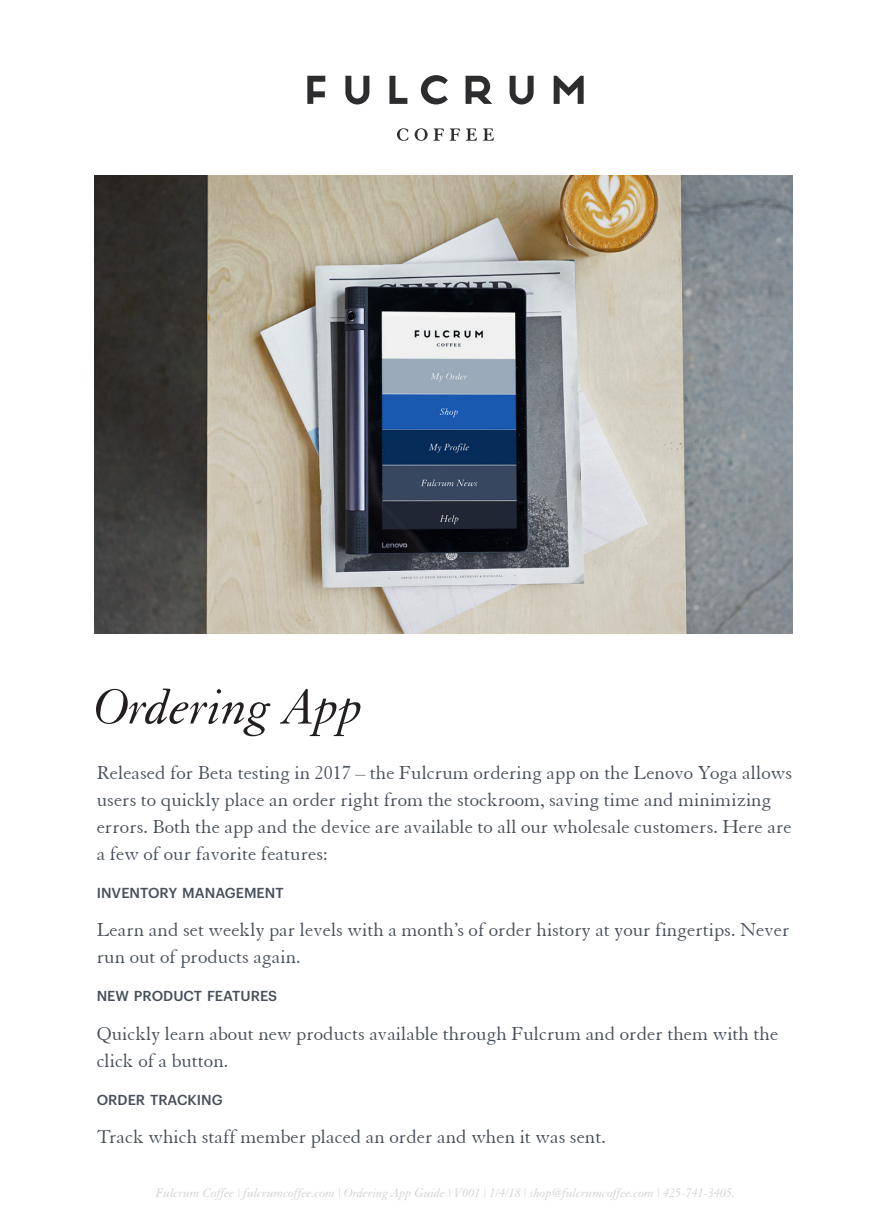
<style>
.page{position:relative;width:891px;height:1215px;background:#fff}
.page>*{position:absolute;margin:0;border:0;box-sizing:border-box;transform-origin:0 0}
.t1{font:italic 54px "Granjon";color:#231f20}
.t2{font:20.25px/27px "Granjon Roman";color:#48505b}
.t3{font:500 14.17px "Graphik";color:#48505b}
.t4{font:italic 13.5px "Granjon";color:#d1d2d4}
</style>
<div class="page">
<svg style="left:307px;top:76px;width:18px;height:28px"></svg>
<svg style="left:345px;top:76px;width:24px;height:28px"></svg>
<svg style="left:389px;top:76px;width:18px;height:28px"></svg>
<svg style="left:421px;top:75px;width:27px;height:29px"></svg>
<svg style="left:466px;top:76px;width:26px;height:28px"></svg>
<svg style="left:510px;top:76px;width:24px;height:28px"></svg>
<svg style="left:554px;top:76px;width:30px;height:28px"></svg>
<svg style="left:397px;top:128px;width:11px;height:13px"></svg>
<svg style="left:415px;top:128px;width:13px;height:13px"></svg>
<svg style="left:434px;top:128px;width:10px;height:13px"></svg>
<svg style="left:450px;top:128px;width:10px;height:13px"></svg>
<svg style="left:466px;top:128px;width:11px;height:13px"></svg>
<svg style="left:483px;top:128px;width:11px;height:13px"></svg>
<img style="left:95px;top:176px;width:697px;height:458px">
<p class="t1" style="left:94px;top:678px;width:270px">Ordering App</p>
<p class="t2" style="left:97px;top:759px;width:697px">Released for Beta testing in 2017 – the Fulcrum ordering app on the Lenovo Yoga allows users to quickly place an order right from the stockroom, saving time and minimizing errors. Both the app and the device are available to all our wholesale customers. Here are a few of our favorite features:</p>
<p class="t3" style="left:97px;top:882px;width:188px">INVENTORY MANAGEMENT</p>
<p class="t2" style="left:97px;top:917px;width:694px">Learn and set weekly par levels with a month’s of order history at your fingertips. Never run out of products again.</p>
<p class="t3" style="left:97px;top:986px;width:182px">NEW PRODUCT FEATURES</p>
<p class="t2" style="left:97px;top:1020px;width:683px">Quickly learn about new products available through Fulcrum and order them with the click of a button.</p>
<p class="t3" style="left:97px;top:1089px;width:128px">ORDER TRACKING</p>
<p class="t2" style="left:97px;top:1124px;width:511px">Track which staff member placed an order and when it was sent.</p>
<p class="t4" style="left:156px;top:1186px;width:581px">Fulcrum Coffee | fulcrumcoffee.com | Ordering App Guide | V001 | 1/4/18 | shop@fulcrumcoffee.com | 425-741-3405.</p>
</div>
